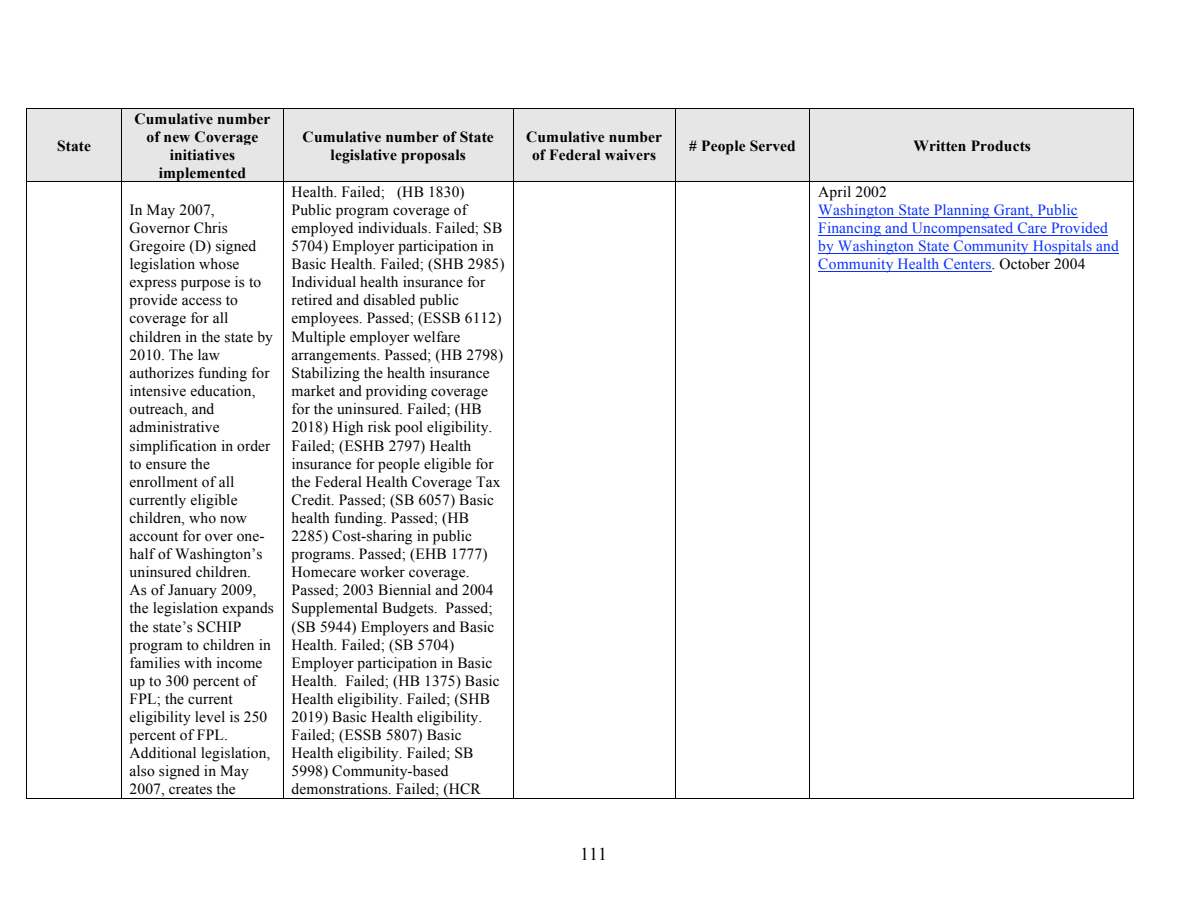
<style>
.page{position:relative;width:1188px;height:918px;background:#fff}
.page>*{position:absolute;margin:0;border:0;box-sizing:border-box;transform-origin:0 0}
.t1{font:18px "Times New Roman";color:#000}
.t2{font:15.45px/18.1px "Times New Roman";letter-spacing:.01em;color:#000}
.t3{font:700 15.45px/18.1px "Times New Roman";letter-spacing:.01em;color:#000;text-align:center}
.t4{font:15.45px/18.1px "Times New Roman";letter-spacing:.01em;color:#0a31ff}
.s1{color:#000}
</style>
<div class="page">
<div style="left:27px;top:109px;width:94px;height:72px;background:#e6e6e6"></div>
<div style="left:122px;top:109px;width:161px;height:72px;background:#e6e6e6"></div>
<div style="left:284px;top:109px;width:229px;height:72px;background:#e6e6e6"></div>
<div style="left:513px;top:109px;width:162px;height:72px;background:#e6e6e6"></div>
<div style="left:675px;top:109px;width:135px;height:72px;background:#e6e6e6"></div>
<div style="left:810px;top:109px;width:324px;height:72px;background:#e6e6e6"></div>
<hr style="left:27px;top:108px;width:94px;height:1px;background:#000">
<hr style="left:122px;top:108px;width:161px;height:1px;background:#000">
<hr style="left:284px;top:108px;width:229px;height:1px;background:#000">
<hr style="left:513px;top:108px;width:162px;height:1px;background:#000">
<hr style="left:675px;top:108px;width:135px;height:1px;background:#000">
<hr style="left:810px;top:108px;width:324px;height:1px;background:#000">
<hr style="left:27px;top:109px;width:1px;height:72px;background:#000">
<hr style="left:121px;top:109px;width:1px;height:72px;background:#000">
<hr style="left:283px;top:109px;width:1px;height:72px;background:#000">
<hr style="left:513px;top:109px;width:1px;height:72px;background:#000">
<hr style="left:675px;top:109px;width:1px;height:72px;background:#000">
<hr style="left:810px;top:109px;width:1px;height:72px;background:#000">
<hr style="left:1134px;top:109px;width:1px;height:72px;background:#000">
<hr style="left:818px;top:217px;width:260px;height:1px;background:#0a31ff">
<hr style="left:818px;top:235px;width:290px;height:1px;background:#0a31ff">
<hr style="left:818px;top:253px;width:301px;height:1px;background:#0a31ff">
<hr style="left:818px;top:271px;width:173px;height:1px;background:#0a31ff">
<hr style="left:27px;top:181px;width:94px;height:1px;background:#000">
<hr style="left:122px;top:181px;width:161px;height:1px;background:#000">
<hr style="left:284px;top:181px;width:229px;height:1px;background:#000">
<hr style="left:513px;top:181px;width:162px;height:1px;background:#000">
<hr style="left:675px;top:181px;width:135px;height:1px;background:#000">
<hr style="left:810px;top:181px;width:324px;height:1px;background:#000">
<hr style="left:27px;top:182px;width:1px;height:616px;background:#000">
<hr style="left:27px;top:798px;width:94px;height:1px;background:#000">
<hr style="left:121px;top:182px;width:1px;height:616px;background:#000">
<hr style="left:122px;top:798px;width:161px;height:1px;background:#000">
<hr style="left:283px;top:182px;width:1px;height:616px;background:#000">
<hr style="left:284px;top:798px;width:229px;height:1px;background:#000">
<hr style="left:513px;top:182px;width:1px;height:616px;background:#000">
<hr style="left:513px;top:798px;width:162px;height:1px;background:#000">
<hr style="left:675px;top:182px;width:1px;height:616px;background:#000">
<hr style="left:675px;top:798px;width:135px;height:1px;background:#000">
<hr style="left:810px;top:182px;width:1px;height:616px;background:#000">
<hr style="left:810px;top:798px;width:324px;height:1px;background:#000">
<hr style="left:1134px;top:182px;width:1px;height:616px;background:#000">
<p class="t3" style="left:57px;top:136px;width:36px">State</p>
<p class="t3" style="left:134px;top:109px;width:138px">Cumulative number of new Coverage initiatives implemented</p>
<p class="t2" style="left:130px;top:201px;width:146px">In May 2007,<br>Governor Chris<br>Gregoire (D) signed legislation whose express purpose is to provide access to coverage for all children in the state by<br>2010. The law authorizes funding for intensive education, outreach, and administrative simplification in order to ensure the enrollment of all currently eligible children, who now account for over one&shy;half of Washington’s uninsured children.<br>As of January 2009, the legislation expands the state’s SCHIP program to children in families with income up to 300 percent of<br>FPL; the current eligibility level is 250 percent of FPL.<br>Additional legislation, also signed in May<br>2007, creates the</p>
<p class="t3" style="left:303px;top:127px;width:193px">Cumulative number of State legislative proposals</p>
<p class="t3" style="left:526px;top:127px;width:138px">Cumulative number of Federal waivers</p>
<p class="t3" style="left:689px;top:136px;width:108px"># People Served</p>
<p class="t3" style="left:913px;top:136px;width:119px">Written Products</p>
<p class="t2" style="left:292px;top:182px;width:215px">Health. Failed; (HB 1830)<br>Public program coverage of employed individuals. Failed; SB<br>5704) Employer participation in<br>Basic Health. Failed; (SHB 2985)<br>Individual health insurance for retired and disabled public employees. Passed; (ESSB 6112)<br>Multiple employer welfare arrangements. Passed; (HB 2798)<br>Stabilizing the health insurance market and providing coverage for the uninsured. Failed; (HB<br>2018) High risk pool eligibility.<br>Failed; (ESHB 2797) Health insurance for people eligible for the Federal Health Coverage Tax<br>Credit. Passed; (SB 6057) Basic health funding. Passed; (HB<br>2285) Cost-sharing in public programs. Passed; (EHB 1777)<br>Homecare worker coverage.<br>Passed; 2003 Biennial and 2004<br>Supplemental Budgets. Passed; (SB 5944) Employers and Basic<br>Health. Failed; (SB 5704)<br>Employer participation in Basic<br>Health. Failed; (HB 1375) Basic<br>Health eligibility. Failed; (SHB<br>2019) Basic Health eligibility.<br>Failed; (ESSB 5807) Basic<br>Health eligibility. Failed; SB<br>5998) Community-based demonstrations. Failed; (HCR</p>
<p class="t2" style="left:818px;top:182px;width:70px">April 2002</p>
<p class="t4" style="left:818px;top:201px;width:302px">Washington State Planning Grant, Public Financing and Uncompensated Care Provided by Washington State Community Hospitals and Community Health Centers<span class="s1">. October 2004</span></p>
<p class="t1" style="left:580px;top:844px;width:28px">111</p>
</div>
